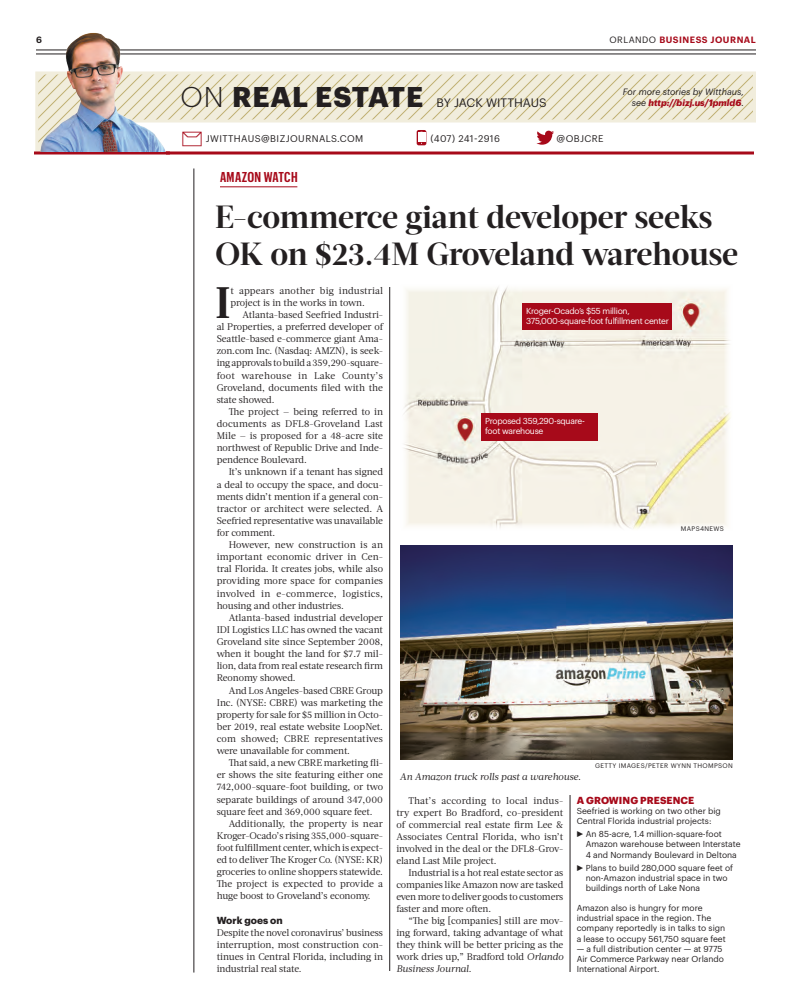
<style>
.page{position:relative;width:792px;height:1008px;background:#fff}
.page>*{position:absolute;margin:0;border:0;box-sizing:border-box;transform-origin:0 0}
.t1{font:700 44px "Acta";color:#231f20}
.t2{font:700 32px/37px "Acta Headline";letter-spacing:-.01em;color:#231f20}
.t3{font:700 28px "Graphik";letter-spacing:.03em;color:#231f20}
.t4{font:600 14px "Graphik X Cond";letter-spacing:.03em;color:#a70a1a}
.t5{font:12px "Graphik";letter-spacing:.005em;color:#231f20}
.t6{font:700 10px "Graphik";letter-spacing:.005em;color:#a70a1a}
.t7{font:700 10px "Graphik";color:#231f20}
.t8{font:9.7px/12.1px "Acta";letter-spacing:-.005em;color:#231f20;text-align:justify}
.t9{font:italic 9.7px "Acta";letter-spacing:-.01em;color:#231f20}
.t10{font:9.5px "Graphik";letter-spacing:.045em;color:#231f20}
.t11{font:italic 9px/11px "Graphik";color:#231f20;text-align:right}
.t12{font:600 9px "Graphik";letter-spacing:.055em;color:#a70a1a}
.t13{font:600 9px "Graphik";color:#231f20}
.t14{font:8.5px/10.1px "Graphik";color:#231f20}
.t15{font:8.5px/10px "Graphik";letter-spacing:-.03em;color:#fff}
.t16{font:6.5px "Graphik";letter-spacing:.055em;color:#231f20}
.s1{font-weight:400;color:#231f20}
.s2{font-weight:300}
.s3{font-weight:700;color:#a70a1a}
.s4{font-style:italic}
</style>
<div class="page">
<hr style="left:36px;top:50px;width:720px;height:1px;background:#231f20">
<hr style="left:36px;top:54px;width:720px;height:1px;background:#231f20">
<svg style="left:34px;top:71px;width:722px;height:84px;background:#e8cac5"></svg>
<hr style="left:166px;top:152px;width:588px;height:2px;background:#a70a1a">
<hr style="left:34px;top:152px;width:136px;height:2px;background:#a70a1a">
<img style="left:34px;top:32px;width:143px;height:120px">
<img style="left:404px;top:286px;width:327px;height:243px">
<div style="left:522px;top:303px;width:150px;height:27px;background:#a70a1a"></div>
<div style="left:481px;top:413px;width:117px;height:28px;background:#a70a1a"></div>
<hr style="left:194px;top:168px;width:1px;height:805px;background:#231f20">
<hr style="left:220px;top:187px;width:77px;height:1px;background:#a70a1a">
<img style="left:400px;top:546px;width:333px;height:214px">
<hr style="left:390px;top:287px;width:1px;height:684px;background:#231f20">
<hr style="left:570px;top:795px;width:1px;height:177px;background:#231f20">
<svg style="left:37px;top:73px;width:717px;height:79px"></svg>
<p class="t13" style="left:36px;top:33px;width:7px">6</p>
<p class="t12" style="left:609px;top:33px;width:148px"><span class="s1">ORLANDO</span> BUSINESS JOURNAL</p>
<h3 class="t3" style="left:181px;top:75px;width:244px"><span class="s2">ON</span> REAL ESTATE</h3>
<p class="t5" style="left:436px;top:94px;width:112px">BY JACK WITTHAUS</p>
<p class="t11" style="left:623px;top:86px;width:123px">For more stories by Witthaus, see <span class="s3">http://bizj.us/1pmld6</span>.</p>
<p class="t10" style="left:206px;top:131px;width:159px">JWITTHAUS@BIZJOURNALS.COM</p>
<p class="t10" style="left:430px;top:131px;width:71px">(407) 241-2916</p>
<p class="t10" style="left:557px;top:131px;width:48px">@OBJCRE</p>
<h3 class="t4" style="left:220px;top:168px;width:79px">AMAZON WATCH</h3>
<h2 class="t2" style="left:215px;top:198px;width:525px">E-commerce giant developer seeks<br>OK on $23.4M Groveland warehouse</h2>
<h1 class="t1" style="left:215px;top:277px;width:16px">I</h1>
<p class="t8" style="left:231px;top:285px;width:154px">t appears another big industrial project is in the works in town.</p>
<p class="t15" style="left:526px;top:306px;width:144px">Kroger-Ocado’s $55 million,<br>375,000-square-foot fulfillment center</p>
<p class="t8" style="left:217px;top:309px;width:168px;text-indent:26px">Atlanta-based Seefried Industri&shy;al Properties, a preferred developer of Seattle-based e-commerce giant Ama&shy;zon.com Inc. (Nasdaq: AMZN), is seek&shy;ing approvals to build a 359,290-square&shy;foot warehouse in Lake County’s Groveland, documents filed with the state showed.</p>
<p class="t8" style="left:217px;top:406px;width:168px;text-indent:12px">The project — being referred to in documents as DFL8-Groveland Last Mile — is proposed for a 48-acre site northwest of Republic Drive and Inde&shy;pendence Boulevard.</p>
<p class="t8" style="left:217px;top:466px;width:168px;text-indent:12px">It’s unknown if a tenant has signed a deal to occupy the space, and docu&shy;ments didn’t mention if a general con&shy;tractor or architect were selected. A Seefried representative was unavailable for comment.</p>
<p class="t8" style="left:217px;top:539px;width:168px;text-indent:12px">However, new construction is an important economic driver in Cen&shy;tral Florida. It creates jobs, while also providing more space for companies involved in e-commerce, logistics, housing and other industries.</p>
<p class="t8" style="left:217px;top:612px;width:168px;text-indent:12px">Atlanta-based industrial developer IDI Logistics LLC has owned the vacant Groveland site since September 2008, when it bought the land for $7.7 mil&shy;lion, data from real estate research firm Reonomy showed.</p>
<p class="t8" style="left:217px;top:684px;width:168px;text-indent:12px">And Los Angeles-based CBRE Group Inc. (NYSE: CBRE) was marketing the property for sale for $5 million in Octo&shy;ber 2019, real estate website LoopNet. com showed; CBRE representatives were unavailable for comment.</p>
<p class="t8" style="left:217px;top:757px;width:168px;text-indent:12px">That said, a new CBRE marketing fli&shy;er shows the site featuring either one 742,000-square-foot building, or two separate buildings of around 347,000 square feet and 369,000 square feet.</p>
<p class="t8" style="left:217px;top:817px;width:168px;text-indent:12px">Additionally, the property is near Kroger-Ocado’s rising 355,000-square&shy;foot fulfillment center, which is expect&shy;ed to deliver The Kroger Co. (NYSE: KR) groceries to online shoppers statewide.<br>The project is expected to provide a huge boost to Groveland’s economy.</p>
<p class="t7" style="left:217px;top:912px;width:67px">Work goes on</p>
<p class="t8" style="left:217px;top:926px;width:168px">Despite the novel coronavirus’ business interruption, most construction con&shy;tinues in Central Florida, including in industrial real state.</p>
<p class="t15" style="left:485px;top:416px;width:101px">Proposed 359,290-square&shy;foot warehouse</p>
<p class="t16" style="left:681px;top:524px;width:45px">MAPS4NEWS</p>
<p class="t16" style="left:595px;top:761px;width:139px">GETTY IMAGES/PETER WYNN THOMPSON</p>
<p class="t9" style="left:400px;top:771px;width:182px">An Amazon truck rolls past a warehouse.</p>
<p class="t6" style="left:577px;top:793px;width:119px">A GROWING PRESENCE</p>
<p class="t14" style="left:577px;top:805px;width:146px">Seefried is working on two other big<br>Central Florida industrial projects:</p>
<p class="t14" style="left:586px;top:829px;width:157px">An 85-acre, 1.4 million-square-foot<br>Amazon warehouse between Interstate<br>4 and Normandy Boulevard in Deltona</p>
<p class="t14" style="left:586px;top:862px;width:149px">Plans to build 280,000 square feet of non-Amazon industrial space in two buildings north of Lake Nona</p>
<p class="t14" style="left:577px;top:902px;width:151px">Amazon also is hungry for more industrial space in the region. The company reportedly is in talks to sign a lease to occupy 561,750 square feet</p>
<p class="t14" style="left:577px;top:943px;width:149px">— a full distribution center — at 9775<br>Air Commerce Parkway near Orlando<br>International Airport.</p>
<p class="t8" style="left:396px;top:795px;width:169px;text-indent:12px">That’s according to local indus&shy;try expert Bo Bradford, co-president of commercial real estate firm Lee &amp; Associates Central Florida, who isn’t involved in the deal or the DFL8-Grov&shy;eland Last Mile project.</p>
<p class="t8" style="left:396px;top:867px;width:169px;text-indent:12px">Industrial is a hot real estate sector as companies like Amazon now are tasked even more to deliver goods to customers faster and more often.</p>
<p class="t8" style="left:396px;top:915px;width:169px;text-indent:12px">“The big [companies] still are mov&shy;ing forward, taking advantage of what they think will be better pricing as the work dries up,” Bradford told <span class="s4">Orlando Business Journal</span>.</p>
</div>
